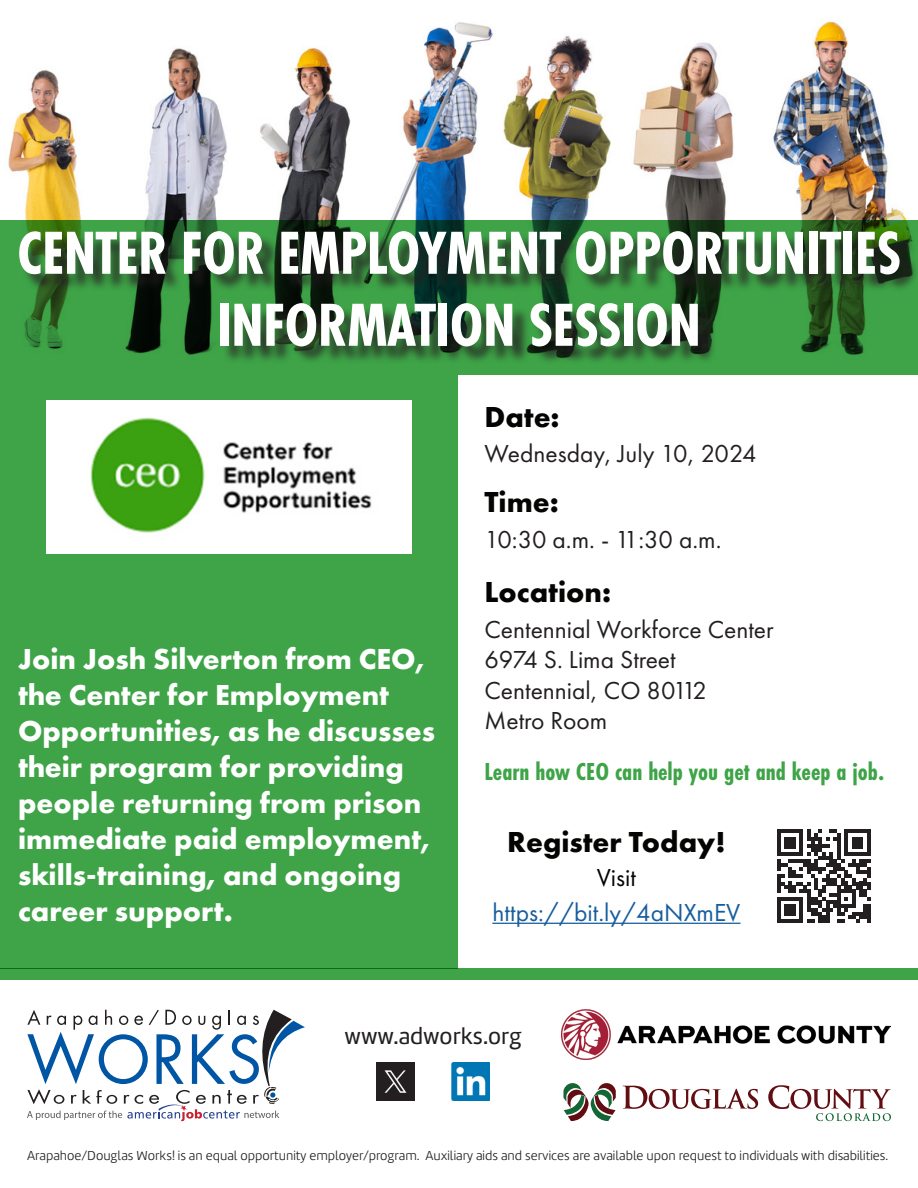
<style>
.page{position:relative;width:918px;height:1188px;background:#fff}
.page>*{position:absolute;margin:0;border:0;box-sizing:border-box;transform-origin:0 0}
.t1{font:700 63px/72px "Futura PT Cond";letter-spacing:-.01em;color:#fff;text-align:center}
.t2{font:700 30px/36px "Futura PT";color:#fff}
.t3{font:700 30px "Futura PT";color:#040503}
.t4{font:25.5px/30.6px "Futura PT";color:#231f20}
.t5{font:700 25.5px "Futura PT Cond";color:#3ea447}
.t6{font:25.5px "Futura PT";color:#175d9e}
.t7{font:25.5px "Futura PT";color:#040503}
.t8{font:24px "Marine";color:#231f20}
.t9{font:300 13.5px "Marine";color:#231f20}
</style>
<div class="page">
<div style="left:0;top:71px;width:458px;height:898px;background:#3ea447"></div>
<img style="left:0;top:21px;width:907px;height:199px">
<hr style="left:492px;top:923px;width:248px;height:1px;background:#175d9e">
<svg style="left:777px;top:829px;width:94px;height:94px"></svg>
<svg style="left:26px;top:220px;width:892px;height:155px;fill:#3ea447"></svg>
<div style="left:0;top:969px;width:918px;height:11px;background:#3ea447"></div>
<div style="left:22px;top:234px;width:896px;height:131px;background:#231f20;opacity:.75"></div>
<svg style="left:27px;top:1010px;width:278px;height:111px"></svg>
<svg style="left:623px;top:1086px;width:135px;height:23px"></svg>
<svg style="left:563px;top:1083px;width:53px;height:38px"></svg>
<svg style="left:768px;top:1085px;width:123px;height:36px"></svg>
<img style="left:561px;top:1010px;width:330px;height:50px">
<img style="left:377px;top:1063px;width:38px;height:38px">
<img style="left:452px;top:1063px;width:37px;height:38px">
<img style="left:46px;top:400px;width:366px;height:154px">
<h1 class="t1" style="left:17px;top:217px;width:886px">CENTER FOR EMPLOYMENT OPPORTUNITIES<br>INFORMATION SESSION</h1>
<p class="t2" style="left:18px;top:640px;width:419px">Join Josh Silverton from CEO, the Center for Employment<br>Opportunities, as he discusses their program for providing people returning from prison immediate paid employment, skills-training, and ongoing career support.</p>
<p class="t3" style="left:484px;top:397px;width:77px">Date:</p>
<p class="t4" style="left:484px;top:438px;width:274px">Wednesday, July 10, 2024</p>
<p class="t3" style="left:484px;top:483px;width:76px">Time:</p>
<p class="t4" style="left:484px;top:524px;width:239px">10:30 a.m. - 11:30 a.m.</p>
<p class="t3" style="left:484px;top:573px;width:128px">Location:</p>
<p class="t4" style="left:484px;top:614px;width:291px">Centennial Workforce Center<br>6974 S. Lima Street<br>Centennial, CO 80112<br>Metro Room</p>
<p class="t5" style="left:484px;top:757px;width:401px">Learn how CEO can help you get and keep a job.</p>
<p class="t3" style="left:507px;top:822px;width:220px">Register Today!</p>
<p class="t7" style="left:597px;top:863px;width:41px">Visit</p>
<p class="t6" style="left:492px;top:897px;width:250px">https://bit.ly/4aNXmEV</p>
<p class="t8" style="left:345px;top:1021px;width:179px">www.adworks.org</p>
<p class="t9" style="left:27px;top:1147px;width:863px">Arapahoe/Douglas Works! is an equal opportunity employer/program. Auxiliary aids and services are available upon request to individuals with disabilities.</p>
</div>
